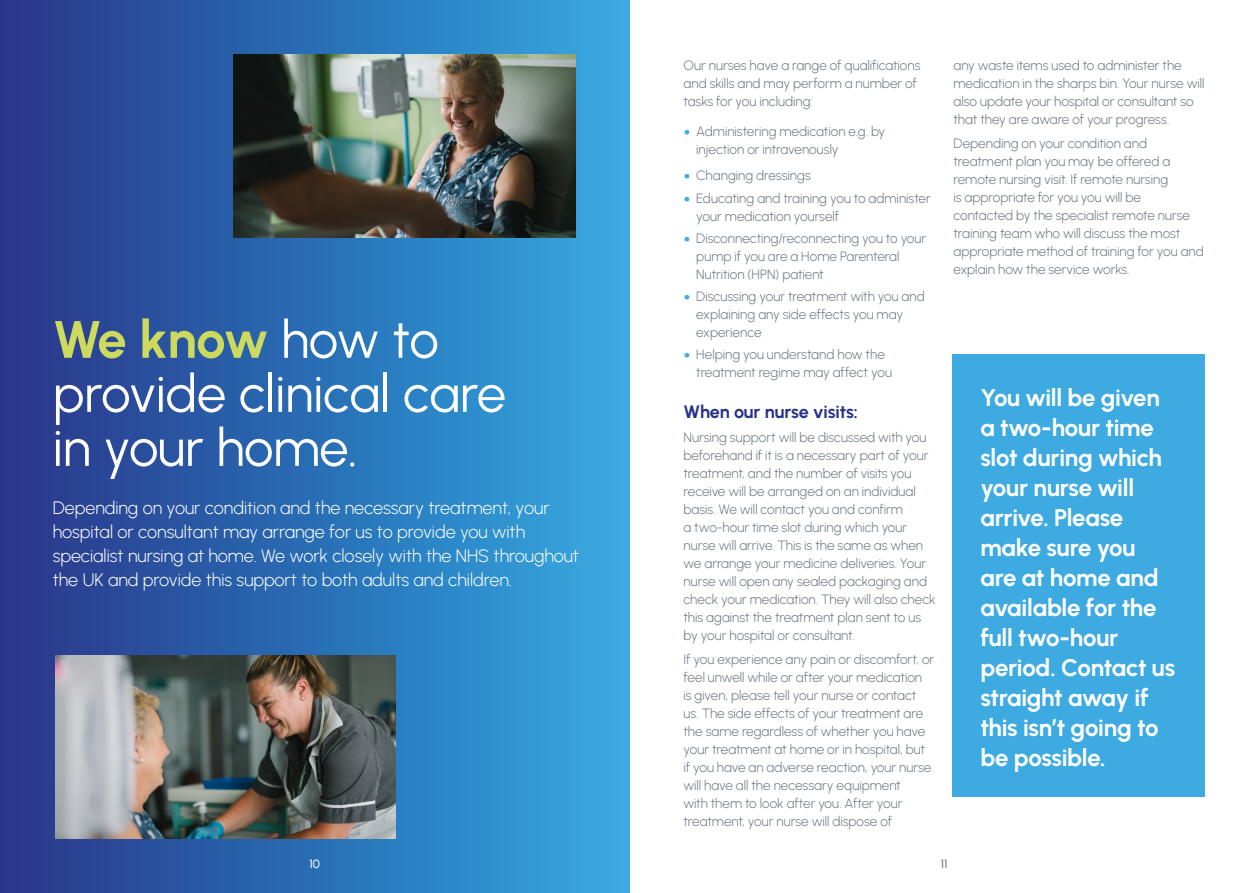
<style>
.page{position:relative;width:1259px;height:893px;background:#fff}
.page>*{position:absolute;margin:0;border:0;box-sizing:border-box;transform-origin:0 0}
.t1{font:52.5px/54px "Urbanist";letter-spacing:-.005em;color:#fff}
.t2{font:700 24px/30px "Urbanist";letter-spacing:-.01em;color:#fff}
.t3{font:300 18px/24px "Urbanist";letter-spacing:-.005em;color:#fff}
.t4{font:700 18px "Urbanist";letter-spacing:-.01em;color:#283288}
.t5{font:300 13.5px/18px "Urbanist";color:#6c7682}
.t6{font:500 12px "Urbanist";color:#fff}
.t7{font:500 12px "Urbanist";color:#6c7682}
.s1{font-weight:700;color:#ceda5d}
.s2{font-family:"Lloyds Sans";font-size:14.25px;color:#3daae1}
</style>
<div class="page">
<div style="left:952px;top:355px;width:253px;height:442px;background:#3daae1"></div>
<div style="left:0;top:0;width:629px;height:893px;background:linear-gradient(to right,#263388,#33aae2)"></div>
<img style="left:55px;top:655px;width:341px;height:184px">
<img style="left:233px;top:54px;width:342px;height:183px">
<h1 class="t1" style="left:53px;top:312px;width:455px"><span class="s1">We know</span> how to provide clinical care in your home.</h1>
<p class="t3" style="left:53px;top:495px;width:528px">Depending on your condition and the necessary treatment, your hospital or consultant may arrange for us to provide you with specialist nursing at home. We work closely with the NHS throughout the UK and provide this support to both adults and children.</p>
<p class="t5" style="left:683px;top:56px;width:238px">Our nurses have a range of qualifications and skills and may perform a number of tasks for you including:</p>
<p class="t5" style="left:696px;top:122px;width:190px;text-indent:-13px"><span class="s2">•</span> Administering medication e.g. by injection or intravenously</p>
<p class="t5" style="left:683px;top:167px;width:129px"><span class="s2">•</span> Changing dressings</p>
<p class="t5" style="left:696px;top:189px;width:236px;text-indent:-13px"><span class="s2">•</span> Educating and training you to administer your medication yourself</p>
<p class="t5" style="left:696px;top:229px;width:231px;text-indent:-13px"><span class="s2">•</span> Disconnecting/reconnecting you to your pump if you are a Home Parenteral<br>Nutrition (HPN) patient</p>
<p class="t5" style="left:696px;top:287px;width:230px;text-indent:-13px"><span class="s2">•</span> Discussing your treatment with you and explaining any side effects you may experience</p>
<p class="t5" style="left:696px;top:346px;width:197px;text-indent:-13px"><span class="s2">•</span> Helping you understand how the treatment regime may affect you</p>
<h3 class="t4" style="left:683px;top:401px;width:176px">When our nurse visits:</h3>
<p class="t5" style="left:683px;top:428px;width:253px">Nursing support will be discussed with you beforehand if it is a necessary part of your treatment, and the number of visits you receive will be arranged on an individual basis. We will contact you and confirm<br>a two-hour time slot during which your nurse will arrive. This is the same as when we arrange your medicine deliveries. Your nurse will open any sealed packaging and check your medication. They will also check this against the treatment plan sent to us by your hospital or consultant.</p>
<p class="t5" style="left:683px;top:650px;width:252px">If you experience any pain or discomfort, or feel unwell while or after your medication<br>is given, please tell your nurse or contact us. The side effects of your treatment are the same regardless of whether you have your treatment at home or in hospital, but if you have an adverse reaction, your nurse will have all the necessary equipment<br>with them to look after you. After your treatment, your nurse will dispose of</p>
<p class="t5" style="left:953px;top:56px;width:252px">any waste items used to administer the medication in the sharps bin. Your nurse will also update your hospital or consultant so that they are aware of your progress.</p>
<p class="t5" style="left:953px;top:134px;width:252px">Depending on your condition and treatment plan you may be offered a remote nursing visit. If remote nursing<br>is appropriate for you you will be contacted by the specialist remote nurse training team who will discuss the most appropriate method of training for you and explain how the service works.</p>
<h2 class="t2" style="left:980px;top:382px;width:196px">You will be given a two-hour time slot during which your nurse will arrive. Please make sure you are at home and available for the full two-hour period. Contact us straight away if this isn’t going to be possible.</h2>
<p class="t6" style="left:309px;top:856px;width:12px">10</p>
<p class="t7" style="left:941px;top:856px;width:8px">11</p>
</div>
